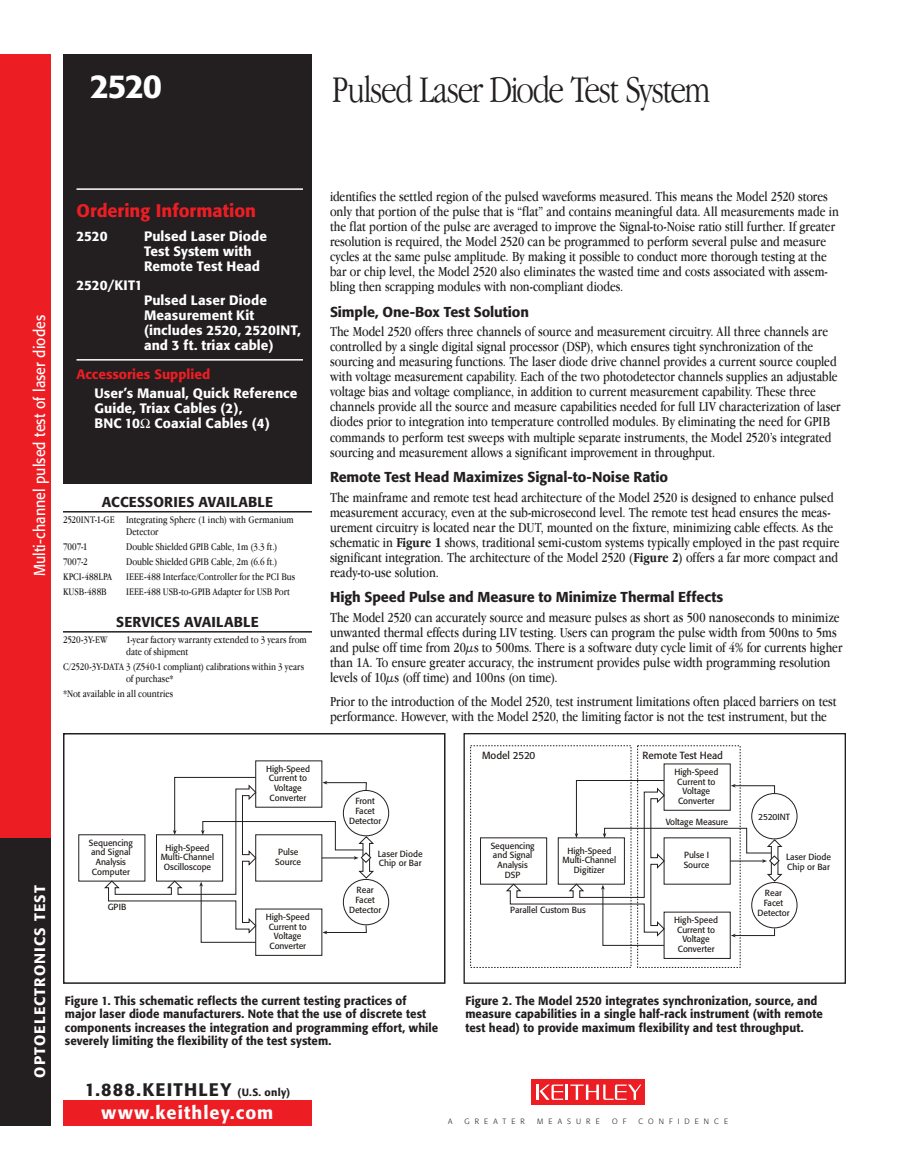
<style>
.page{position:relative;width:918px;height:1175px;background:#fff}
.page>*{position:absolute;margin:0;border:0;box-sizing:border-box;transform-origin:0 0}
.t1{font:300 condensed 39px "Garamond IT Cby BT";letter-spacing:-.04em;color:#231f20}
.t2{font:500 33px "Formata";color:#fff}
.t3{font:500 18px "Formata";letter-spacing:.065em;color:#231f20}
.t4{font:500 18px "Formata";letter-spacing:-.005em;color:#ed1d24}
.t5{font:500 18px "Formata";letter-spacing:.06em;color:#fff}
.t6{font:15.75px "Formata";letter-spacing:.005em;color:#fff;scale:.9 1}
.t7{font:500 15px "Formata";letter-spacing:.07em;color:#fff}
.t8{font:condensed 14.25px/15px "Garamond IT Cby BT";color:#231f20}
.t9{font:500 14.25px "Formata";letter-spacing:-.005em;color:#231f20}
.t10{font:500 13.5px/15px "Formata";letter-spacing:.01em;color:#fff}
.t11{font:500 13.5px "Formata";color:#ed1d24}
.t12{font:500 13.5px "Formata";letter-spacing:-.01em;color:#fff}
.t13{font:500 12px/13.5px "Formata";letter-spacing:.005em;color:#231f20;scale:.95 1}
.t14{font:condensed 10.5px/12px "Garamond IT Cby BT";color:#231f20}
.t15{font:10.35px "Formata";color:#1e1a17;scale:.96 1}
.t16{font:8.85px/9.8px "Formata";color:#1e1a17;text-align:center;scale:.96 1}
.t17{font:300 7.65px "Formata";letter-spacing:.67em;color:#231f20}
.s1{font-weight:700}
.s2{font-size:10.5px}
</style>
<div class="page">
<div style="left:63px;top:1100px;width:249px;height:25px;background:#ed1d24"></div>
<div style="left:0;top:837px;width:51px;height:288px;background:#231f20"></div>
<div style="left:532px;top:1079px;width:113px;height:25px;background:#ed1d24"></div>
<svg style="left:537px;top:1084px;width:104px;height:15px"></svg>
<div style="left:63px;top:54px;width:249px;height:430px;background:#231f20"></div>
<div style="left:78px;top:834px;width:67px;height:47px;border:1px solid #231f20"></div>
<svg style="left:103px;top:776px;width:272px;height:167px"></svg>
<div style="left:63px;top:733px;width:383px;height:250px;border:2px solid #231f20"></div>
<div style="left:480px;top:837px;width:67px;height:47px;border:1px solid #231f20"></div>
<svg style="left:505px;top:779px;width:278px;height:167px"></svg>
<div style="left:464px;top:733px;width:382px;height:250px;border:1px solid #231f20"></div>
<hr style="left:76px;top:188px;width:227px;height:2px;background:#fff">
<hr style="left:76px;top:359px;width:227px;height:1px;background:#fff">
<hr style="left:63px;top:511px;width:249px;height:1px;background:#231f20">
<hr style="left:63px;top:631px;width:249px;height:1px;background:#231f20">
<div style="left:0;top:54px;width:51px;height:783px;background:#ed1d24"></div>
<h2 class="t2" style="left:90px;top:66px;width:74px">2520</h2>
<h1 class="t1" style="left:332px;top:68px;width:380px">Pulsed Laser Diode Test System</h1>
<p class="t6" style="left:30px;top:576px;width:292px;rotate:-90deg">Multi-channel pulsed test of laser diodes</p>
<p class="t6" style="left:30px;top:474px;width:65px;rotate:-90deg">Side Text</p>
<p class="t7" style="left:30px;top:1077px;width:194px;rotate:-90deg">OPTOELECTRONICS TEST</p>
<p class="t4" style="left:76px;top:199px;width:181px">Ordering Information</p>
<p class="t10" style="left:76px;top:228px;width:33px">2520</p>
<p class="t10" style="left:144px;top:228px;width:124px">Pulsed Laser Diode<br>Test System with<br>Remote Test Head</p>
<p class="t12" style="left:76px;top:277px;width:68px">2520/KIT1</p>
<p class="t10" style="left:144px;top:293px;width:158px">Pulsed Laser Diode<br>Measurement Kit (includes 2520, 2520INT, and 3 ft. triax cable)</p>
<p class="t11" style="left:76px;top:365px;width:135px">Accessories Supplied</p>
<p class="t10" style="left:94px;top:386px;width:204px">User’s Manual, Quick Reference<br>Guide, Triax Cables (2),<br>BNC 10 Coaxial Cables (4)</p>
<p class="t9" style="left:102px;top:493px;width:19px">Accessories</p>
<p class="t9" style="left:199px;top:493px;width:19px">Available</p>
<p class="t14" style="left:126px;top:513px;width:169px;text-indent:-63px">2520INT-1-GE Integrating Sphere (1 inch) with Germanium<br>Detector</p>
<p class="t14" style="left:63px;top:540px;width:26px">7007-1</p>
<p class="t14" style="left:126px;top:540px;width:153px">Double Shielded GPIB Cable, 1m (3.3 ft.)</p>
<p class="t14" style="left:63px;top:555px;width:26px">7007-2</p>
<p class="t14" style="left:126px;top:555px;width:153px">Double Shielded GPIB Cable, 2m (6.6 ft.)</p>
<p class="t14" style="left:63px;top:570px;width:51px">KPCI-488LPA</p>
<p class="t14" style="left:126px;top:570px;width:171px">IEEE-488 Interface/Controller for the PCI Bus</p>
<p class="t14" style="left:63px;top:585px;width:45px">KUSB-488B</p>
<p class="t14" style="left:126px;top:585px;width:165px">IEEE-488 USB-to-GPIB Adapter for USB Port</p>
<p class="t9" style="left:116px;top:613px;width:17px">Services</p>
<p class="t9" style="left:184px;top:613px;width:19px">Available</p>
<p class="t14" style="left:63px;top:633px;width:46px">2520-3Y-EW</p>
<p class="t14" style="left:126px;top:633px;width:182px">1-year factory warranty extended to 3 years from date of shipment</p>
<p class="t14" style="left:126px;top:660px;width:180px;text-indent:-63px">C/2520-3Y-DATA 3 (Z540-1 compliant) calibrations within 3 years of purchase*</p>
<p class="t14" style="left:63px;top:687px;width:112px">*Not available in all countries</p>
<p class="t16" style="left:266px;top:763px;width:47px">High-Speed<br>Current to<br>Voltage<br>Converter</p>
<p class="t16" style="left:89px;top:837px;width:47px">Sequencing and Signal<br>Analysis<br>Computer</p>
<p class="t16" style="left:161px;top:842px;width:57px">High-Speed<br>Multi-Channel<br>Oscilloscope</p>
<p class="t16" style="left:275px;top:847px;width:28px">Pulse<br>Source</p>
<p class="t16" style="left:108px;top:902px;width:21px">GPIB</p>
<p class="t16" style="left:266px;top:912px;width:47px">High-Speed<br>Current to<br>Voltage<br>Converter</p>
<p class="t8" style="left:330px;top:189px;width:510px">identifies the settled region of the pulsed waveforms measured. This means the Model 2520 stores only that portion of the pulse that is “flat” and contains meaningful data. All measurements made in the flat portion of the pulse are averaged to improve the Signal-to-Noise ratio still further. If greater resolution is required, the Model 2520 can be programmed to perform several pulse and measure cycles at the same pulse amplitude. By making it possible to conduct more thorough testing at the bar or chip level, the Model 2520 also eliminates the wasted time and costs associated with assem&shy;bling then scrapping modules with non-compliant diodes.</p>
<p class="t9" style="left:330px;top:303px;width:201px">Simple, One-Box Test Solution</p>
<p class="t8" style="left:330px;top:324px;width:512px">The Model 2520 offers three channels of source and measurement circuitry. All three channels are controlled by a single digital signal processor (DSP), which ensures tight synchronization of the sourcing and measuring functions. The laser diode drive channel provides a current source coupled with voltage measurement capability. Each of the two photodetector channels supplies an adjustable voltage bias and voltage compliance, in addition to current measurement capability. These three channels provide all the source and measure capabilities needed for full LIV characterization of laser diodes prior to integration into temperature controlled modules. By eliminating the need for GPIB commands to perform test sweeps with multiple separate instruments, the Model 2520’s integrated sourcing and measurement allows a significant improvement in throughput.</p>
<p class="t9" style="left:330px;top:468px;width:340px">Remote Test Head Maximizes Signal-to-Noise Ratio</p>
<p class="t8" style="left:330px;top:489px;width:511px">The mainframe and remote test head architecture of the Model 2520 is designed to enhance pulsed measurement accuracy, even at the sub-microsecond level. The remote test head ensures the meas&shy;urement circuitry is located near the DUT, mounted on the fixture, minimizing cable effects. As the schematic in <span class="s1">Figure 1</span> shows, traditional semi-custom systems typically employed in the past require significant integration. The architecture of the Model 2520 (<span class="s1">Figure 2</span>) offers a far more compact and ready-to-use solution.</p>
<p class="t9" style="left:330px;top:588px;width:395px">High Speed Pulse and Measure to Minimize Thermal Effects</p>
<p class="t8" style="left:330px;top:609px;width:514px">The Model 2520 can accurately source and measure pulses as short as 500 nanoseconds to minimize unwanted thermal effects during LIV testing. Users can program the pulse width from 500ns to 5ms and pulse off time from 20µs to 500ms. There is a software duty cycle limit of 4% for currents higher than 1A. To ensure greater accuracy, the instrument provides pulse width programming resolution levels of 10µs (off time) and 100ns (on time).</p>
<p class="t8" style="left:330px;top:693px;width:508px">Prior to the introduction of the Model 2520, test instrument limitations often placed barriers on test performance. However, with the Model 2520, the limiting factor is not the test instrument, but the</p>
<p class="t16" style="left:349px;top:796px;width:35px">Front<br>Facet<br>Detector</p>
<p class="t16" style="left:378px;top:848px;width:48px;text-align:left">Laser Diode<br>Chip or Bar</p>
<p class="t16" style="left:349px;top:885px;width:35px">Rear<br>Facet<br>Detector</p>
<p class="t15" style="left:482px;top:749px;width:57px">Model 2520</p>
<p class="t15" style="left:643px;top:749px;width:85px">Remote Test Head</p>
<p class="t16" style="left:674px;top:766px;width:47px">High-Speed<br>Current to<br>Voltage<br>Converter</p>
<p class="t16" style="left:666px;top:817px;width:67px">Voltage Measure</p>
<p class="t16" style="left:491px;top:840px;width:47px">Sequencing and Signal<br>Analysis<br>DSP</p>
<p class="t16" style="left:563px;top:845px;width:57px">High-Speed<br>Multi-Channel<br>Digitizer</p>
<p class="t16" style="left:684px;top:850px;width:28px;text-align:left">Pulse I<br>Source</p>
<p class="t16" style="left:510px;top:905px;width:80px">Parallel Custom Bus</p>
<p class="t16" style="left:674px;top:915px;width:47px">High-Speed<br>Current to<br>Voltage<br>Converter</p>
<p class="t16" style="left:758px;top:811px;width:35px">2520INT</p>
<p class="t16" style="left:786px;top:851px;width:48px;text-align:left">Laser Diode<br>Chip or Bar</p>
<p class="t16" style="left:757px;top:888px;width:35px">Rear<br>Facet<br>Detector</p>
<p class="t13" style="left:65px;top:993px;width:395px">Figure 1. This schematic reflects the current testing practices of major laser diode manufacturers. Note that the use of discrete test components increases the integration and programming effort, while severely limiting the flexibility of the test system.</p>
<p class="t13" style="left:465px;top:993px;width:378px">Figure 2. The Model 2520 integrates synchronization, source, and measure capabilities in a single half-rack instrument (with remote test head) to provide maximum flexibility and test throughput.</p>
<p class="t3" style="left:85px;top:1078px;width:207px">1.888.KEITHLEY <span class="s2">(U.S. only)</span></p>
<p class="t5" style="left:102px;top:1101px;width:173px">www.keithley.com</p>
<p class="t17" style="left:448px;top:1117px;width:6px">A</p>
<p class="t17" style="left:465px;top:1117px;width:62px">GREATER</p>
<p class="t17" style="left:537px;top:1117px;width:64px">MEASURE</p>
<p class="t17" style="left:612px;top:1117px;width:16px">O F</p>
<p class="t17" style="left:638px;top:1117px;width:91px">CONFIDENCE</p>
</div>
